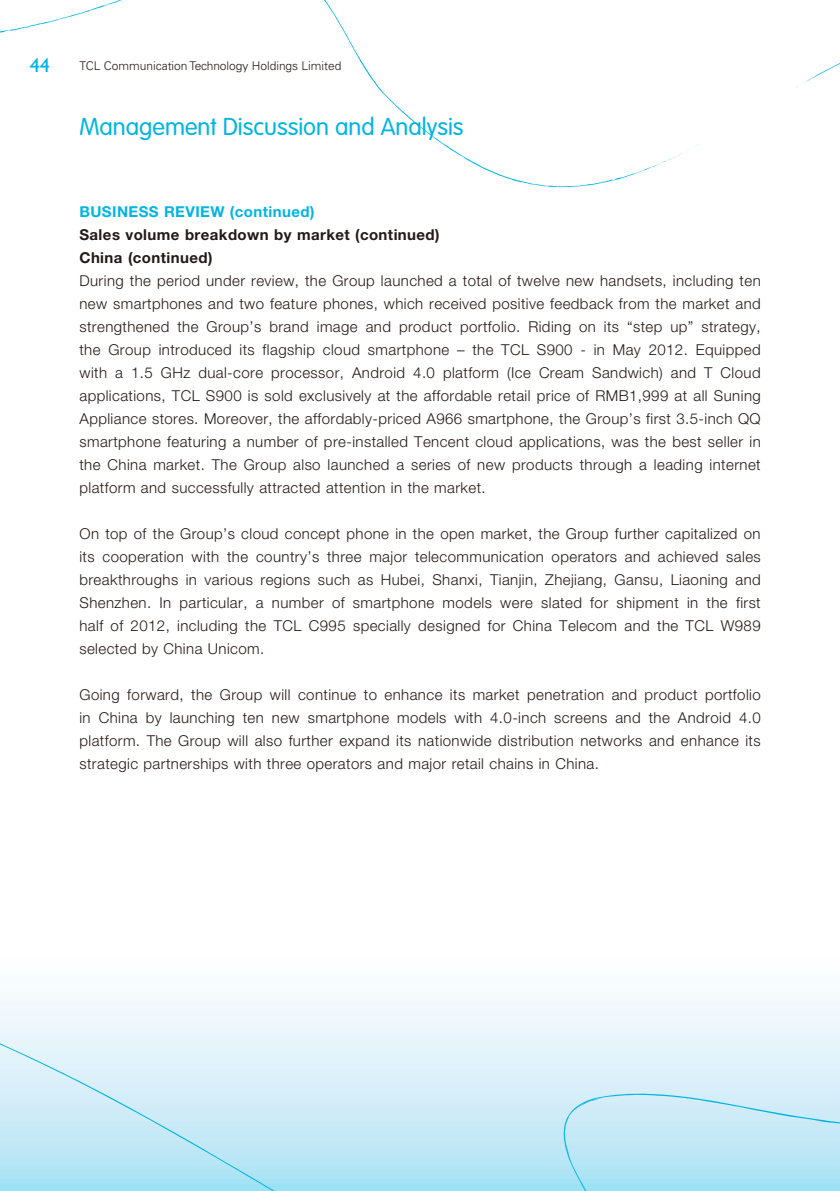
<style>
.page{position:relative;width:840px;height:1191px;background:#fff}
.page>*{position:absolute;margin:0;border:0;box-sizing:border-box;transform-origin:0 0}
.t1{font:300 24px "VAG Rounded Std";color:#00b4e3}
.t2{font:20px "Gill Sans Std";color:#00b4e3}
.t3{font:300 15px/23px "Helvetica Neue LT Std";letter-spacing:.03em;color:#231916;text-align:justify}
.t4{font:700 15px/23px "Helvetica Neue LT Std";letter-spacing:.03em;color:#231916}
.t5{font:700 15px "Helvetica Neue LT Std";letter-spacing:.03em;color:#00b4e3}
.t6{font:300 12px "Univers LT Std";letter-spacing:-.005em;color:#231916}
</style>
<div class="page">
<svg style="left:795px;top:63px;width:44px;height:25px"></svg>
<svg style="left:355px;top:52px;width:268px;height:135px"></svg>
<svg style="left:623px;top:144px;width:76px;height:34px"></svg>
<svg style="left:375px;top:85px;width:7px;height:7px"></svg>
<svg style="left:0;top:0;width:356px;height:52px"></svg>
<svg style="left:0;top:997px;width:839px;height:194px;background:#d2eef8"></svg>
<svg style="left:744px;top:1108px;width:12px;height:2px"></svg>
<svg style="left:664px;top:1096px;width:27px;height:3px"></svg>
<svg style="left:570px;top:1093px;width:66px;height:22px"></svg>
<svg style="left:564px;top:1127px;width:1px;height:15px"></svg>
<svg style="left:578px;top:1176px;width:12px;height:15px"></svg>
<svg style="left:229px;top:1164px;width:45px;height:26px"></svg>
<h2 class="t2" style="left:30px;top:54px;width:21px">44</h2>
<p class="t6" style="left:79px;top:58px;width:263px">TCL Communication Technology Holdings Limited</p>
<h1 class="t1" style="left:79px;top:113px;width:385px">Management Discussion and Analysis</h1>
<p class="t5" style="left:79px;top:202px;width:236px">BUSINESS REVIEW (continued)</p>
<p class="t4" style="left:79px;top:222px;width:361px">Sales volume breakdown by market (continued)<br>China (continued)</p>
<p class="t3" style="left:79px;top:268px;width:682px">During the period under review, the Group launched a total of twelve new handsets, including ten new smartphones and two feature phones, which received positive feedback from the market and strengthened the Group’s brand image and product portfolio. Riding on its “step up” strategy, the Group introduced its flagship cloud smartphone – the TCL S900 - in May 2012. Equipped with a 1.5 GHz dual-core processor, Android 4.0 platform (Ice Cream Sandwich) and T Cloud applications, TCL S900 is sold exclusively at the affordable retail price of RMB1,999 at all Suning Appliance stores. Moreover, the affordably-priced A966 smartphone, the Group’s first 3.5-inch QQ smartphone featuring a number of pre-installed Tencent cloud applications, was the best seller in the China market. The Group also launched a series of new products through a leading internet platform and successfully attracted attention in the market.</p>
<p class="t3" style="left:79px;top:521px;width:682px">On top of the Group’s cloud concept phone in the open market, the Group further capitalized on its cooperation with the country’s three major telecommunication operators and achieved sales breakthroughs in various regions such as Hubei, Shanxi, Tianjin, Zhejiang, Gansu, Liaoning and Shenzhen. In particular, a number of smartphone models were slated for shipment in the first half of 2012, including the TCL C995 specially designed for China Telecom and the TCL W989 selected by China Unicom.</p>
<p class="t3" style="left:79px;top:682px;width:682px">Going forward, the Group will continue to enhance its market penetration and product portfolio in China by launching ten new smartphone models with 4.0-inch screens and the Android 4.0 platform. The Group will also further expand its nationwide distribution networks and enhance its strategic partnerships with three operators and major retail chains in China.</p>
</div>
